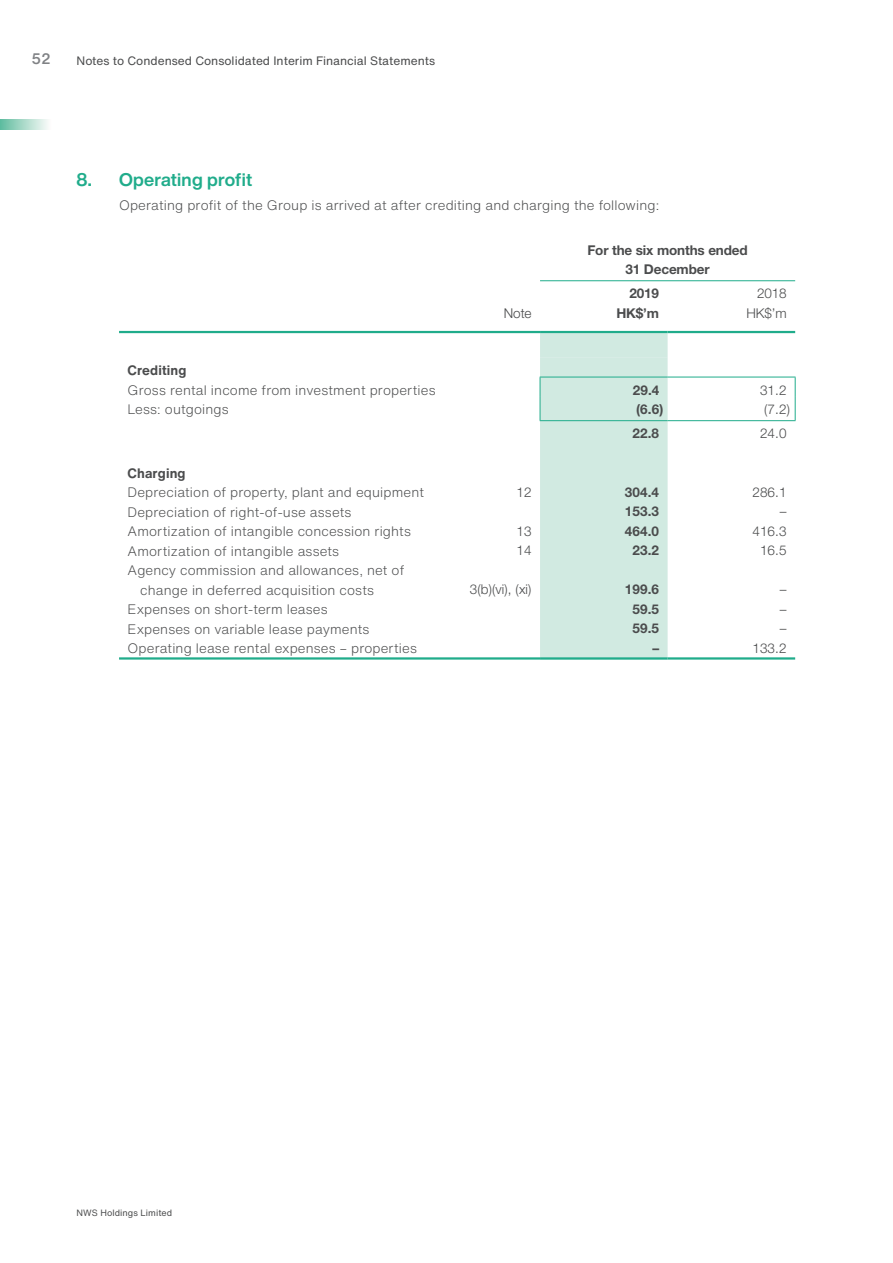
<style>
.page{position:relative;width:893px;height:1263px;background:#fff}
.page>*{position:absolute;margin:0;border:0;box-sizing:border-box;transform-origin:0 0}
._01_H1{font:700 18px "Helvetica Now Display";letter-spacing:.015em;color:#20ac8b}
.t1{font:500 15px "Helvetica Now Text";color:#808285}
._50_Table_txt{font:300 13.5px/19.5px "Helvetica Now Text";letter-spacing:.01em;color:#4b4c4d}
._00_txt{font:300 13.5px "Helvetica Now Text";letter-spacing:.01em;color:#4b4c4d}
._50_Table_txt-2{font:300 13.5px "Helvetica Neue LT Std";letter-spacing:.01em;color:#4b4c4d}
._50_Table_txt-3{font:700 13.5px "Helvetica Neue LT Std";letter-spacing:.01em;color:#4b4c4d}
._50a_Table_txt_Head{font:700 13.5px "Helvetica Neue LT Std";letter-spacing:-.01em;color:#4b4c4d}
._50_Table_txt-4{font:700 13.5px "Helvetica Now Text";letter-spacing:.01em;color:#4b4c4d}
._50a_Table_txt_Head-2{font:300 13.5px "Helvetica Neue LT Std";letter-spacing:-.01em;color:#4b4c4d}
.t2{font:12px "Helvetica Now Text";color:#4b4c4d}
.t3{font:9px "Helvetica Now Text";letter-spacing:.005em;color:#4b4c4d}
</style>
<div class="page">
<svg style="left:0;top:119px;width:48px;height:11px"></svg>
<hr style="left:668px;top:377px;width:127px;height:1px;background:#20ac8b">
<div style="left:540px;top:333px;width:128px;height:324px;background:#d1eae1"></div>
<svg style="left:795px;top:377px;width:1px;height:43px"></svg>
<hr style="left:540px;top:420px;width:128px;height:1px;background:#20ac8b">
<hr style="left:668px;top:420px;width:127px;height:1px;background:#20ac8b">
<hr style="left:540px;top:280px;width:255px;height:1px;background:#20ac8b">
<hr style="left:119px;top:331px;width:336px;height:2px;background:#20ac8b">
<hr style="left:455px;top:331px;width:85px;height:2px;background:#20ac8b">
<hr style="left:540px;top:331px;width:128px;height:2px;background:#20ac8b">
<hr style="left:668px;top:331px;width:127px;height:2px;background:#20ac8b">
<hr style="left:119px;top:657px;width:336px;height:3px;background:#20ac8b">
<hr style="left:455px;top:657px;width:85px;height:3px;background:#20ac8b">
<hr style="left:540px;top:657px;width:128px;height:3px;background:#20ac8b">
<hr style="left:668px;top:657px;width:127px;height:3px;background:#20ac8b">
<p class="t1" style="left:31px;top:48px;width:21px">52</p>
<p class="t2" style="left:77px;top:51px;width:360px">Notes to Condensed Consolidated Interim Financial Statements</p>
<p class="_01_H1" style="left:77px;top:167px;width:177px">8. Operating profit</p>
<p class="_00_txt" style="left:119px;top:195px;width:542px">Operating profit of the Group is arrived at after crediting and charging the following:</p>
<p class="_50a_Table_txt_Head" style="left:587px;top:242px;width:162px">For the six months ended</p>
<p class="_50a_Table_txt_Head" style="left:625px;top:261px;width:86px">31 December</p>
<p class="_50a_Table_txt_Head" style="left:629px;top:285px;width:31px">2019</p>
<p class="_50a_Table_txt_Head-2" style="left:757px;top:285px;width:31px">2018</p>
<p class="_50a_Table_txt_Head-2" style="left:504px;top:305px;width:29px">Note</p>
<p class="_50a_Table_txt_Head" style="left:616px;top:305px;width:44px">HK$’m</p>
<p class="_50a_Table_txt_Head-2" style="left:746px;top:305px;width:42px">HK$’m</p>
<p class="_50_Table_txt-4" style="left:128px;top:360px;width:60px">Crediting</p>
<p class="_50_Table_txt" style="left:128px;top:380px;width:310px">Gross rental income from investment properties</p>
<p class="_50_Table_txt-3" style="left:633px;top:381px;width:28px">29.4</p>
<p class="_50_Table_txt-2" style="left:760px;top:382px;width:28px">31.2</p>
<p class="_50_Table_txt" style="left:128px;top:399px;width:103px">Less: outgoings</p>
<p class="_50_Table_txt-3" style="left:636px;top:401px;width:29px">(6.6)</p>
<p class="_50_Table_txt-2" style="left:764px;top:401px;width:27px">(7.2)</p>
<p class="_50_Table_txt-3" style="left:632px;top:425px;width:28px">22.8</p>
<p class="_50_Table_txt-2" style="left:760px;top:425px;width:28px">24.0</p>
<p class="_50_Table_txt-4" style="left:128px;top:463px;width:60px">Charging</p>
<p class="_50_Table_txt" style="left:128px;top:482px;width:298px">Depreciation of property, plant and equipment</p>
<p class="_50_Table_txt-2" style="left:516px;top:484px;width:17px">12</p>
<p class="_50_Table_txt-3" style="left:625px;top:484px;width:36px">304.4</p>
<p class="_50_Table_txt-2" style="left:752px;top:484px;width:36px">286.1</p>
<p class="_50_Table_txt" style="left:128px;top:502px;width:225px">Depreciation of right-of-use assets</p>
<p class="_50_Table_txt-3" style="left:625px;top:503px;width:36px">153.3</p>
<p class="_50_Table_txt-2" style="left:780px;top:503px;width:8px">–</p>
<p class="_50_Table_txt" style="left:128px;top:521px;width:285px">Amortization of intangible concession rights</p>
<p class="_50_Table_txt-2" style="left:516px;top:523px;width:17px">13</p>
<p class="_50_Table_txt-3" style="left:625px;top:523px;width:36px">464.0</p>
<p class="_50_Table_txt-2" style="left:752px;top:523px;width:36px">416.3</p>
<p class="_50_Table_txt" style="left:128px;top:541px;width:213px">Amortization of intangible assets</p>
<p class="_50_Table_txt-2" style="left:516px;top:542px;width:17px">14</p>
<p class="_50_Table_txt-3" style="left:632px;top:542px;width:28px">23.2</p>
<p class="_50_Table_txt-2" style="left:760px;top:542px;width:28px">16.5</p>
<p class="_50_Table_txt" style="left:140px;top:560px;width:265px;text-indent:-13px">Agency commission and allowances, net of change in deferred acquisition costs</p>
<p class="_50_Table_txt-2" style="left:470px;top:581px;width:63px">3(b)(vi), (xi)</p>
<p class="_50_Table_txt-3" style="left:625px;top:581px;width:36px">199.6</p>
<p class="_50_Table_txt-2" style="left:780px;top:581px;width:8px">–</p>
<p class="_50_Table_txt" style="left:128px;top:599px;width:202px">Expenses on short-term leases</p>
<p class="_50_Table_txt-3" style="left:632px;top:601px;width:28px">59.5</p>
<p class="_50_Table_txt-2" style="left:780px;top:601px;width:8px">–</p>
<p class="_50_Table_txt" style="left:128px;top:619px;width:244px">Expenses on variable lease payments</p>
<p class="_50_Table_txt-3" style="left:632px;top:620px;width:28px">59.5</p>
<p class="_50_Table_txt-2" style="left:780px;top:620px;width:8px">–</p>
<p class="_50_Table_txt" style="left:128px;top:638px;width:291px">Operating lease rental expenses – properties</p>
<p class="_50_Table_txt-3" style="left:652px;top:640px;width:8px">–</p>
<p class="_50_Table_txt-2" style="left:752px;top:640px;width:36px">133.2</p>
<p class="t3" style="left:77px;top:1206px;width:97px">NWS Holdings Limited</p>
</div>
